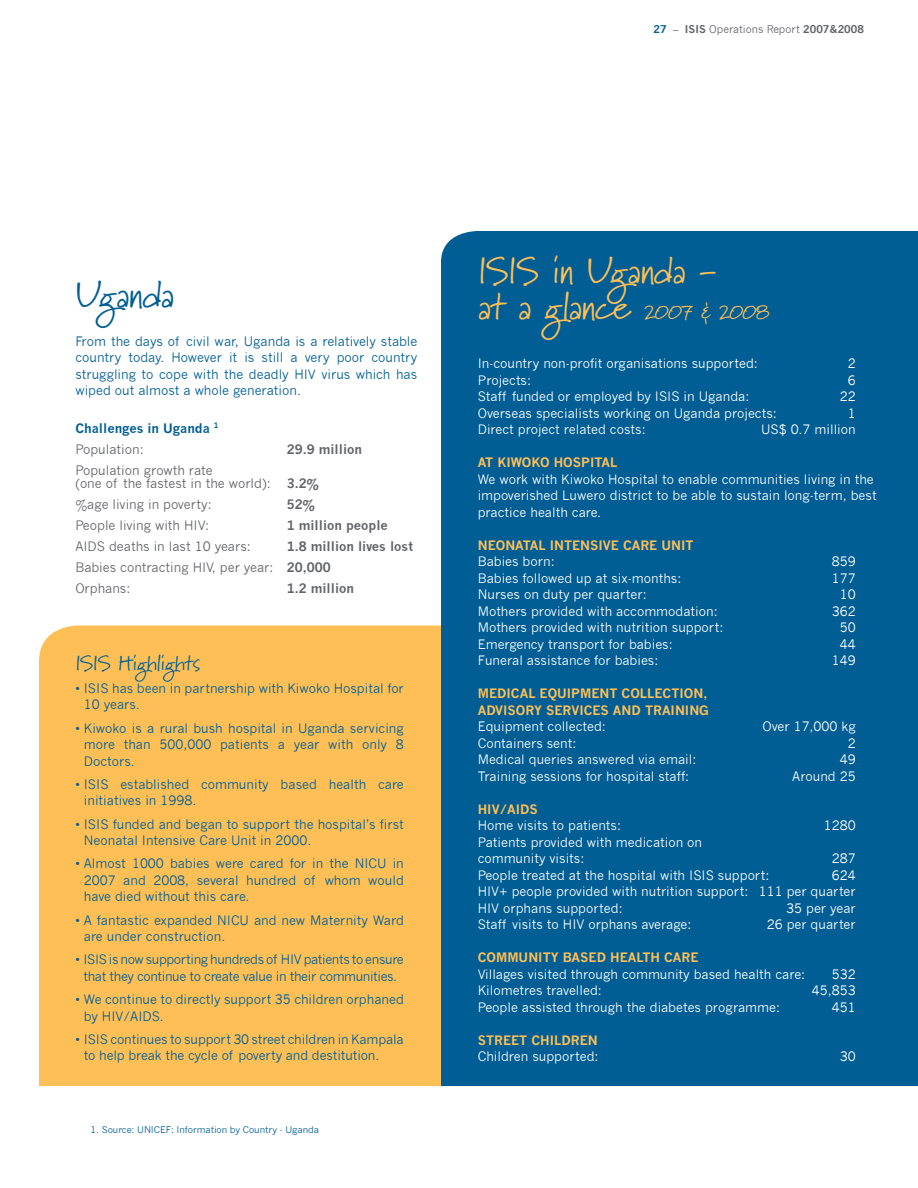
<style>
.page{position:relative;width:918px;height:1188px;background:#fff}
.page>*{position:absolute;margin:0;border:0;box-sizing:border-box;transform-origin:0 0}
.t1{font:37.5px/36px "Marydale";letter-spacing:-.025em;color:#febf57}
.t2{font:37.5px "Marydale";letter-spacing:-.025em;color:#005e95}
.t3{font:21px "Marydale";letter-spacing:-.025em;color:#005e95}
.t4{font:12.75px/16.5px "News Gothic";color:#fff}
.t5{font:12.75px/16.5px "News Gothic";color:#005e95}
.t6{font:12.75px/21px "News Gothic";color:#636467}
.t7{font:700 12.75px/16.5px "News Gothic";color:#febf57}
.t8{font:12.75px/16.5px "News Gothic";letter-spacing:-.03em;color:#005e95;text-align:center}
.t9{font:700 12.75px "News Gothic";color:#636467}
.t10{font:700 12.75px/21px "News Gothic";color:#005e95}
.t11{font:10.5px "News Gothic";color:#636467}
.t12{font:9px "News Gothic";letter-spacing:-.01em;color:#005e95}
.s1{font-weight:700;color:#005e95}
.s2{font-weight:700}
.s3{font-weight:400;color:#636467}
.s4{font-size:21px}
</style>
<div class="page">
<div style="left:39px;top:626px;width:402px;height:460px;background:#febf57"></div>
<div style="left:441px;top:231px;width:477px;height:855px;background:#005e95"></div>
<p class="t11" style="left:653px;top:23px;width:212px"><span class="s1">27</span> – <span class="s2">ISIS</span> Operations Report <span class="s2">2007&amp;2008</span></p>
<h1 class="t2" style="left:75px;top:272px;width:101px">Uganda</h1>
<p class="t5" style="left:75px;top:333px;width:344px;text-align:justify">From the days of civil war, Uganda is a relatively stable country today. However it is still a very poor country struggling to cope with the deadly HIV virus which has wiped out almost a whole generation.</p>
<p class="t10" style="left:75px;top:417px;width:145px">Challenges in Uganda <sup>1<br></sup><span class="s3">Population:</span></p>
<p class="t9" style="left:287px;top:441px;width:77px">29.9 million</p>
<p class="t6" style="left:75px;top:463px;width:197px;line-height:13.5px">Population growth rate<br>(one of the fastest in the world):</p>
<p class="t9" style="left:287px;top:476px;width:33px">3.2%</p>
<p class="t6" style="left:75px;top:494px;width:138px">%age living in poverty:</p>
<p class="t9" style="left:287px;top:497px;width:29px">52%</p>
<p class="t6" style="left:75px;top:515px;width:135px">People living with HIV:</p>
<p class="t9" style="left:287px;top:518px;width:103px">1 million people</p>
<p class="t6" style="left:75px;top:536px;width:177px">AIDS deaths in last 10 years:</p>
<p class="t6" style="left:75px;top:536px;width:339px;text-indent:211px"><span class="s2">1.8 million lives lost<br></span>Babies contracting HIV, per year: <span class="s2">20,000<br></span>Orphans:</p>
<p class="t9" style="left:287px;top:581px;width:69px">1.2 million</p>
<h2 class="t3" style="left:75px;top:650px;width:126px">ISIS Highlights</h2>
<p class="t5" style="left:84px;top:680px;width:321px;text-indent:-8px">• ISIS has been in partnership with Kiwoko Hospital for<br>10 years.</p>
<p class="t5" style="left:84px;top:720px;width:321px;text-align:justify;text-indent:-8px">• Kiwoko is a rural bush hospital in Uganda servicing more than 500,000 patients a year with only 8<br>Doctors.</p>
<p class="t5" style="left:84px;top:776px;width:321px;text-indent:-8px">• ISIS established community based health care initiatives in 1998.</p>
<p class="t5" style="left:84px;top:816px;width:321px;text-indent:-8px">• ISIS funded and began to support the hospital’s first<br>Neonatal Intensive Care Unit in 2000.</p>
<p class="t5" style="left:84px;top:855px;width:321px;text-align:justify;text-indent:-8px">• Almost 1000 babies were cared for in the NICU in 2007 and 2008, several hundred of whom would have died without this care.</p>
<p class="t5" style="left:84px;top:912px;width:321px;text-indent:-8px">• A fantastic expanded NICU and new Maternity Ward are under construction.</p>
<p class="t8" style="left:75px;top:951px;width:330px">• ISIS is now supporting hundreds of HIV patients to ensure that they continue to create value in their communities.</p>
<p class="t5" style="left:84px;top:991px;width:321px;text-indent:-8px">• We continue to directly support 35 children orphaned by HIV/AIDS.</p>
<p class="t5" style="left:84px;top:1031px;width:322px;text-indent:-8px">• ISIS continues to support 30 street children in Kampala to help break the cycle of poverty and destitution.</p>
<p class="t12" style="left:90px;top:1125px;width:230px">1. Source: UNICEF: Information by Country - Uganda</p>
<h1 class="t1" style="left:478px;top:252px;width:293px">ISIS in Uganda -<br>at a glance <span class="s4">2007 &amp; 2008</span></h1>
<p class="t4" style="left:478px;top:356px;width:282px">In-country non-profit organisations supported:</p>
<p class="t4" style="left:848px;top:356px;width:9px">2</p>
<p class="t4" style="left:478px;top:372px;width:55px">Projects:</p>
<p class="t4" style="left:848px;top:372px;width:9px">6</p>
<p class="t4" style="left:478px;top:389px;width:273px">Staff funded or employed by ISIS in Uganda:</p>
<p class="t4" style="left:840px;top:389px;width:17px">22</p>
<p class="t4" style="left:478px;top:405px;width:301px">Overseas specialists working on Uganda projects:</p>
<p class="t4" style="left:848px;top:405px;width:9px">1</p>
<p class="t4" style="left:478px;top:422px;width:169px">Direct project related costs:</p>
<p class="t4" style="left:761px;top:422px;width:96px">US$ 0.7 million</p>
<p class="t7" style="left:478px;top:454px;width:141px">AT KIWOKO HOSPITAL</p>
<p class="t4" style="left:478px;top:471px;width:400px">We work with Kiwoko Hospital to enable communities living in the impoverished Luwero district to be able to sustain long-term, best practice health care.</p>
<p class="t7" style="left:478px;top:537px;width:217px">NEONATAL INTENSIVE CARE UNIT</p>
<p class="t4" style="left:478px;top:554px;width:79px">Babies born:</p>
<p class="t4" style="left:832px;top:554px;width:25px">859</p>
<p class="t4" style="left:478px;top:570px;width:205px">Babies followed up at six-months:</p>
<p class="t4" style="left:832px;top:570px;width:25px">177</p>
<p class="t4" style="left:478px;top:587px;width:170px">Nurses on duty per quarter:</p>
<p class="t4" style="left:840px;top:587px;width:17px">10</p>
<p class="t4" style="left:478px;top:603px;width:241px">Mothers provided with accommodation:</p>
<p class="t4" style="left:832px;top:603px;width:25px">362</p>
<p class="t4" style="left:478px;top:620px;width:247px">Mothers provided with nutrition support:</p>
<p class="t4" style="left:840px;top:620px;width:17px">50</p>
<p class="t4" style="left:478px;top:636px;width:197px">Emergency transport for babies:</p>
<p class="t4" style="left:840px;top:636px;width:17px">44</p>
<p class="t4" style="left:478px;top:653px;width:182px">Funeral assistance for babies:</p>
<p class="t4" style="left:832px;top:653px;width:25px">149</p>
<p class="t7" style="left:478px;top:685px;width:233px">MEDICAL EQUIPMENT COLLECTION,<br>ADVISORY SERVICES AND TRAINING</p>
<p class="t4" style="left:478px;top:719px;width:130px">Equipment collected:</p>
<p class="t4" style="left:762px;top:719px;width:95px">Over 17,000 kg</p>
<p class="t4" style="left:478px;top:735px;width:100px">Containers sent:</p>
<p class="t4" style="left:848px;top:735px;width:9px">2</p>
<p class="t4" style="left:478px;top:752px;width:220px">Medical queries answered via email:</p>
<p class="t4" style="left:840px;top:752px;width:17px">49</p>
<p class="t4" style="left:478px;top:768px;width:213px">Training sessions for hospital staff:</p>
<p class="t4" style="left:792px;top:768px;width:65px">Around 25</p>
<p class="t7" style="left:478px;top:801px;width:62px">HIV/AIDS</p>
<p class="t4" style="left:478px;top:818px;width:145px">Home visits to patients:</p>
<p class="t4" style="left:824px;top:818px;width:33px">1280</p>
<p class="t4" style="left:478px;top:834px;width:226px">Patients provided with medication on community visits:</p>
<p class="t4" style="left:832px;top:850px;width:25px">287</p>
<p class="t4" style="left:478px;top:867px;width:379px;text-align:justify;text-indent:354px">624<br>HIV+ people provided with nutrition support: 111 per quarter HIV orphans supported:</p>
<p class="t4" style="left:478px;top:867px;width:293px">People treated at the hospital with ISIS support:</p>
<p class="t4" style="left:786px;top:900px;width:71px">35 per year</p>
<p class="t4" style="left:478px;top:916px;width:215px">Staff visits to HIV orphans average:</p>
<p class="t4" style="left:767px;top:916px;width:90px">26 per quarter</p>
<p class="t7" style="left:478px;top:949px;width:222px">COMMUNITY BASED HEALTH CARE</p>
<p class="t4" style="left:478px;top:966px;width:329px">Villages visited through community based health care:</p>
<p class="t4" style="left:832px;top:966px;width:25px">532</p>
<p class="t4" style="left:478px;top:982px;width:126px">Kilometres travelled:</p>
<p class="t4" style="left:812px;top:982px;width:45px">45,853</p>
<p class="t4" style="left:478px;top:999px;width:304px">People assisted through the diabetes programme:</p>
<p class="t4" style="left:832px;top:999px;width:25px">451</p>
<p class="t7" style="left:478px;top:1032px;width:122px">STREET CHILDREN</p>
<p class="t4" style="left:478px;top:1048px;width:122px">Children supported:</p>
<p class="t4" style="left:840px;top:1048px;width:17px">30</p>
</div>
